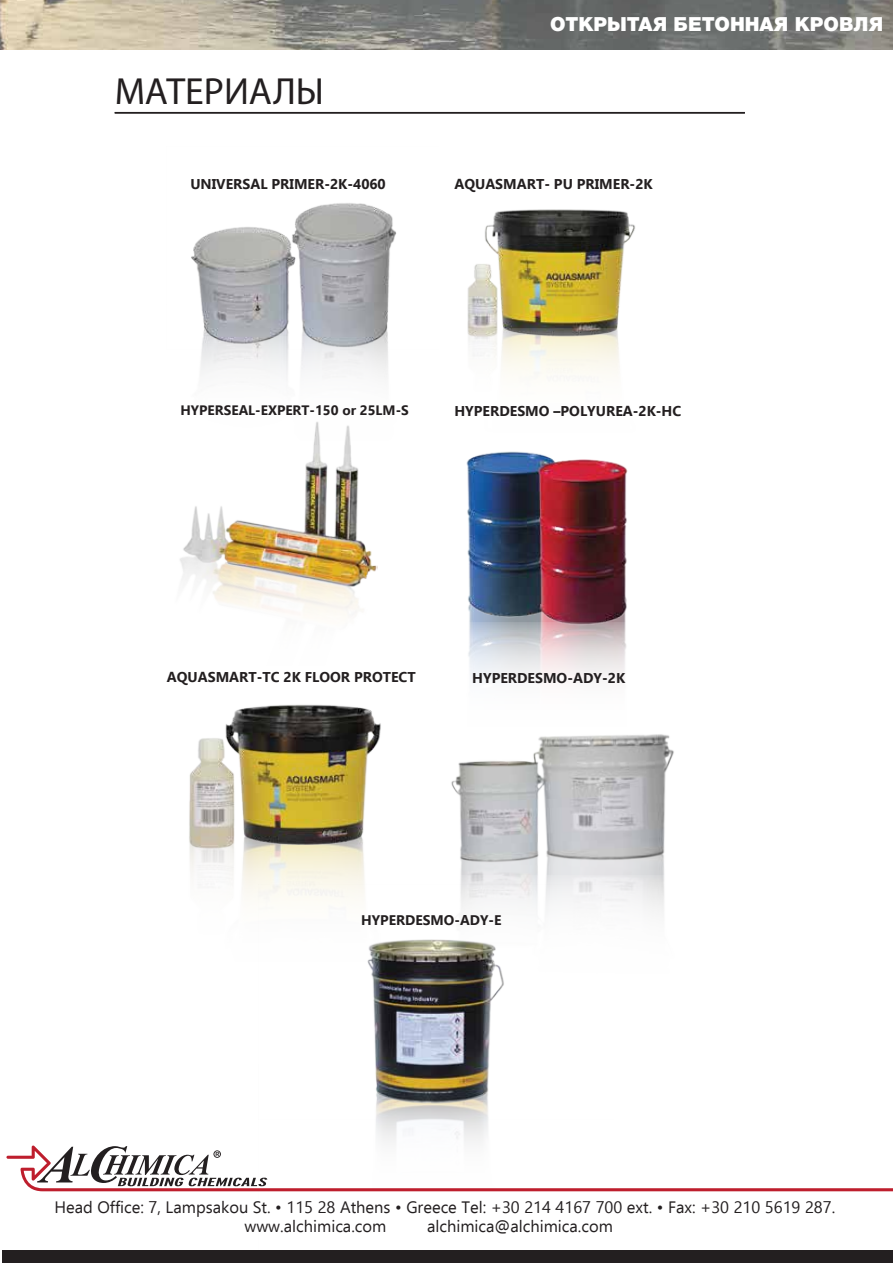
<style>
.page{position:relative;width:893px;height:1263px;background:#fff}
.page>*{position:absolute;margin:0;border:0;box-sizing:border-box;transform-origin:0 0}
.t1{font:37.95px "Myriad Pro";color:#231f20}
.t2{font:900 19.5px "Helvetica Neue Cyr";color:#fff}
.t3{font:16.5px/19.8px "Ebrima";color:#231f20}
.t4{font:700 14.1px "Ebrima";color:#231f20}
.t5{font:700 13.95px "Ebrima";color:#231f20}
.t6{font:700 13.65px "Ebrima";color:#231f20}
</style>
<div class="page">
<img style="left:1px;top:0;width:891px;height:50px">
<svg style="left:201px;top:349px;width:187px;height:29px"></svg>
<img style="left:191px;top:203px;width:206px;height:146px">
<hr style="left:115px;top:112px;width:630px;height:2px;background:#231f20">
<img style="left:467px;top:209px;width:168px;height:119px">
<svg style="left:467px;top:328px;width:152px;height:49px"></svg>
<svg style="left:213px;top:566px;width:165px;height:49px"></svg>
<img style="left:180px;top:422px;width:197px;height:168px">
<img style="left:466px;top:451px;width:162px;height:171px">
<svg style="left:468px;top:622px;width:159px;height:57px"></svg>
<svg style="left:190px;top:859px;width:175px;height:42px"></svg>
<img style="left:189px;top:704px;width:192px;height:155px">
<img style="left:460px;top:871px;width:204px;height:4px">
<img style="left:451px;top:734px;width:223px;height:137px">
<svg style="left:460px;top:875px;width:204px;height:39px"></svg>
<img style="left:259px;top:885px;width:354px;height:234px">
<svg style="left:6px;top:1145px;width:887px;height:46px"></svg>
<div style="left:2px;top:1250px;width:891px;height:13px;background:#231f20"></div>
<h1 class="t1" style="left:115px;top:68px;width:211px">МАТЕРИАЛЫ</h1>
<p class="t2" style="left:550px;top:13px;width:335px">ОТКРЫТАЯ БЕТОННАЯ КРОВЛЯ</p>
<p class="t4" style="left:190px;top:174px;width:197px">UNIVERSAL PRIMER-2K-4060</p>
<p class="t4" style="left:454px;top:174px;width:200px">AQUASMART- PU PRIMER-2K</p>
<p class="t6" style="left:180px;top:400px;width:230px">HYPERSEAL-EXPERT-150 or 25LM-S</p>
<p class="t4" style="left:454px;top:401px;width:228px">HYPERDESMO –POLYUREA-2K-HC</p>
<p class="t4" style="left:167px;top:666px;width:250px">AQUASMART-TC 2K FLOOR PROTECT</p>
<p class="t4" style="left:472px;top:668px;width:154px">HYPERDESMO-ADY-2K</p>
<p class="t5" style="left:361px;top:910px;width:142px">HYPERDESMO-ADY-E</p>
<p class="t3" style="left:244px;top:1196px;width:592px;text-indent:-190px">Head Office: 7, Lampsakou St. • 115 28 Athens • Greece Tel: +30 214 4167 700 ext. • Fax: +30 210 5619 287. www.alchimica.com</p>
<p class="t3" style="left:427px;top:1216px;width:187px">alchimica@alchimica.com</p>
</div>
